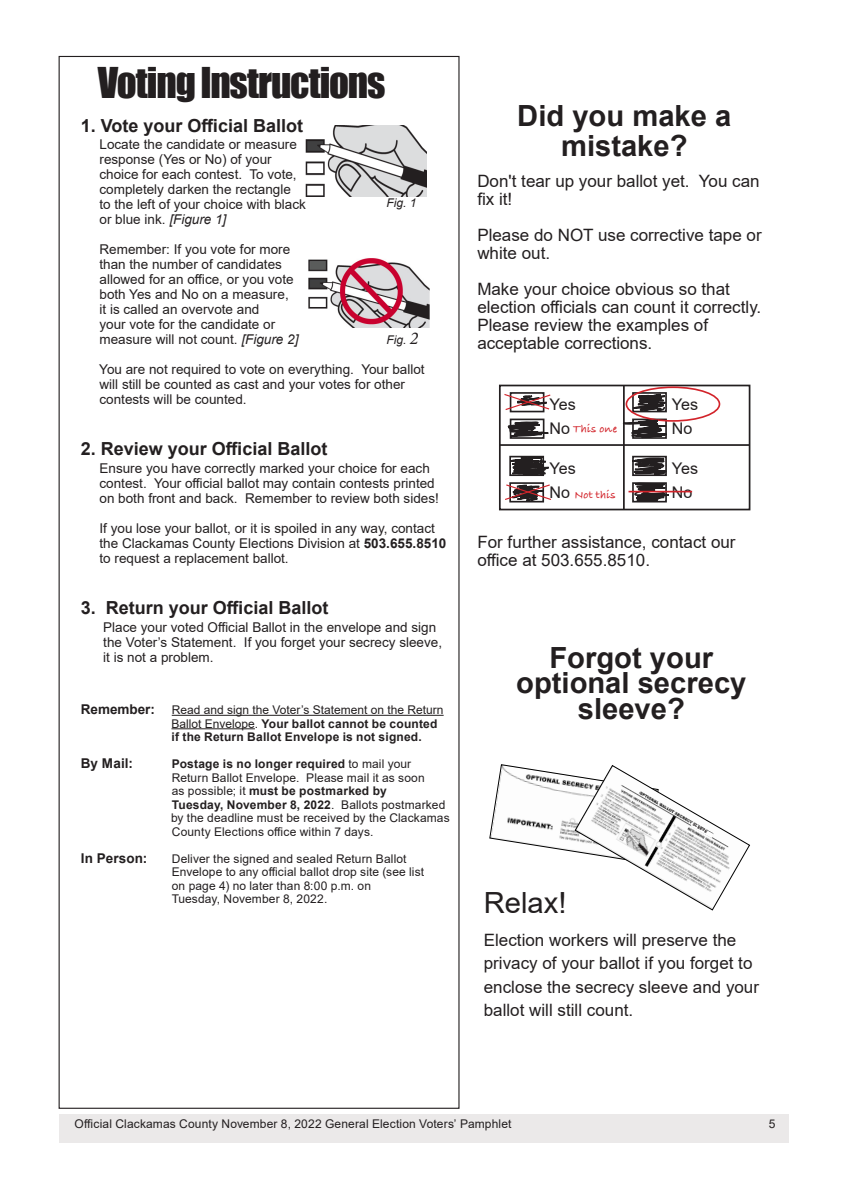
<style>
.page{position:relative;width:851px;height:1202px;background:#fff}
.page>*{position:absolute;margin:0;border:0;box-sizing:border-box;transform-origin:0 0}
.t1{font:39px "Impact";letter-spacing:-.03em;color:#231f20}
.t2{font:700 29.1px/25.5px "Arial";color:#231f20;text-align:center}
.t3{font:29.1px "Arial";color:#231f20}
.t4{font:700 18px "Arial";color:#231f20}
.t5{font:16.95px/18px "Arial";color:#231f20}
.t6{font:16.05px/24.2px "Arial";letter-spacing:.005em;color:#231f20}
.t7{font:13.5px/15px "Arial";color:#231f20}
.t8{font:700 13.5px "Arial";letter-spacing:.01em;color:#231f20}
.t9{font:12px/13.5px "Arial";letter-spacing:.01em;color:#231f20}
.t10{font:700 12px/13.5px "Arial";letter-spacing:.015em;color:#231f20}
.t11{font:italic 12px "Arial";color:#231f20}
.t12{font:11.55px "Bradley Hand ITCTT Bold";letter-spacing:.02em;color:#d2232a}
.t13{font:900 3.45px "Arial";color:#231f20}
.s1{font-style:italic}
.s2{font-weight:700}
.s3{font-size:13.5px}
.s4{font-weight:400}
.s5{font-family:"Minion Pro";font-size:18px}
</style>
<div class="page">
<div style="left:59px;top:1114px;width:729px;height:28px;background:#ebe9e9"></div>
<img style="left:305px;top:126px;width:121px;height:70px">
<hr style="left:172px;top:715px;width:271px;height:1px;background:#231f20">
<hr style="left:171px;top:728px;width:84px;height:1px;background:#231f20">
<img style="left:308px;top:258px;width:121px;height:69px">
<svg style="left:489px;top:764px;width:261px;height:147px"></svg>
<div style="left:499px;top:384px;width:251px;height:126px;border:2px solid #231f20"></div>
<hr style="left:500px;top:444px;width:249px;height:2px;background:#231f20">
<hr style="left:623px;top:385px;width:1px;height:124px;background:#231f20">
<div style="left:625px;top:386px;width:95px;height:36px;border:2px solid #d2232a;border-radius:50%"></div>
<svg style="left:499px;top:454px;width:194px;height:49px"></svg>
<svg style="left:499px;top:391px;width:204px;height:48px"></svg>
<hr style="left:628px;top:491px;width:64px;height:1px;background:#d2232a">
<p class="t1" style="left:98px;top:52px;width:289px">Voting Instructions</p>
<p class="t4" style="left:81px;top:113px;width:224px">1. Vote your Official Ballot</p>
<p class="t7" style="left:99px;top:136px;width:208px">Locate the candidate or measure response (Yes or No) of your choice for each contest. To vote, completely darken the rectangle<br>to the left of your choice with black or blue ink. <span class="s1">[Figure 1]</span></p>
<p class="t7" style="left:99px;top:241px;width:200px">Remember: If you vote for more than the number of candidates allowed for an office, or you vote both Yes and No on a measure, it is called an overvote and<br>your vote for the candidate or measure will not count. <span class="s1">[Figure 2]</span></p>
<p class="t7" style="left:99px;top:361px;width:327px">You are not required to vote on everything. Your ballot will still be counted as cast and your votes for other contests will be counted.</p>
<p class="t4" style="left:81px;top:436px;width:248px">2. Review your Official Ballot</p>
<p class="t7" style="left:99px;top:460px;width:341px">Ensure you have correctly marked your choice for each contest. Your official ballot may contain contests printed on both front and back. Remember to review both sides!</p>
<p class="t7" style="left:99px;top:520px;width:348px">If you lose your ballot, or it is spoiled in any way, contact the Clackamas County Elections Division at <span class="s2">503.655.8510 </span>to request a replacement ballot.</p>
<p class="t4" style="left:81px;top:595px;width:249px">3. Return your Official Ballot</p>
<p class="t7" style="left:103px;top:619px;width:340px">Place your voted Official Ballot in the envelope and sign the Voter’s Statement. If you forget your secrecy sleeve, it is not a problem.</p>
<p class="t10" style="left:171px;top:703px;width:274px;text-indent:-91px"><span class="s3">Remember:</span> <span class="s4">Read and sign the Voter’s Statement on the Return<br>Ballot Envelope.</span> Your ballot cannot be counted if the Return Ballot Envelope is not signed.</p>
<p class="t8" style="left:81px;top:753px;width:54px">By Mail:</p>
<p class="t9" style="left:171px;top:757px;width:280px"><span class="s2">Postage is no longer required</span> to mail your Return Ballot Envelope. Please mail it as soon<br>as possible; it <span class="s2">must be postmarked by<br>Tuesday, November 8, 2022</span>. Ballots postmarked by the deadline must be received by the Clackamas County Elections office within 7 days.</p>
<p class="t8" style="left:81px;top:848px;width:68px">In Person:</p>
<p class="t9" style="left:172px;top:851px;width:254px">Deliver the signed and sealed Return Ballot Envelope to any official ballot drop site (see list on page 4) no later than 8:00 p.m. on<br>Tuesday, November 8, 2022.</p>
<p class="t11" style="left:386px;top:195px;width:32px">Fig. 1</p>
<p class="t11" style="left:386px;top:332px;width:33px">Fig. <span class="s5">2</span></p>
<p class="t2" style="left:517px;top:101px;width:215px;line-height:30px">Did you make a mistake?</p>
<p class="t5" style="left:477px;top:172px;width:284px">Don't tear up your ballot yet. You can fix it!</p>
<p class="t5" style="left:477px;top:226px;width:286px">Please do NOT use corrective tape or white out.</p>
<p class="t5" style="left:477px;top:280px;width:285px">Make your choice obvious so that election officials can count it correctly.<br>Please review the examples of acceptable corrections.</p>
<p class="t6" style="left:549px;top:392px;width:28px">Yes<br>No</p>
<p class="t6" style="left:549px;top:456px;width:28px">Yes<br>No</p>
<p class="t12" style="left:573px;top:422px;width:45px">This one</p>
<p class="t12" style="left:574px;top:488px;width:43px">Not this</p>
<p class="t6" style="left:671px;top:392px;width:28px">Yes<br>No</p>
<p class="t6" style="left:671px;top:456px;width:28px">Yes<br>No</p>
<p class="t5" style="left:477px;top:532px;width:260px">For further assistance, contact our office at 503.655.8510.</p>
<p class="t2" style="left:516px;top:645px;width:232px">Forgot your optional secrecy sleeve?</p>
<p class="t13" style="left:694px;top:822px;width:17px;rotate:29deg">SLEEVE</p>
<p class="t3" style="left:484px;top:883px;width:84px">Relax!</p>
<p class="t5" style="left:484px;top:928px;width:277px;line-height:23.1px">Election workers will preserve the privacy of your ballot if you forget to enclose the secrecy sleeve and your ballot will still count.</p>
<p class="t9" style="left:75px;top:1117px;width:438px">Official Clackamas County November 8, 2022 General Election Voters’ Pamphlet</p>
<p class="t9" style="left:768px;top:1117px;width:8px">5</p>
</div>
